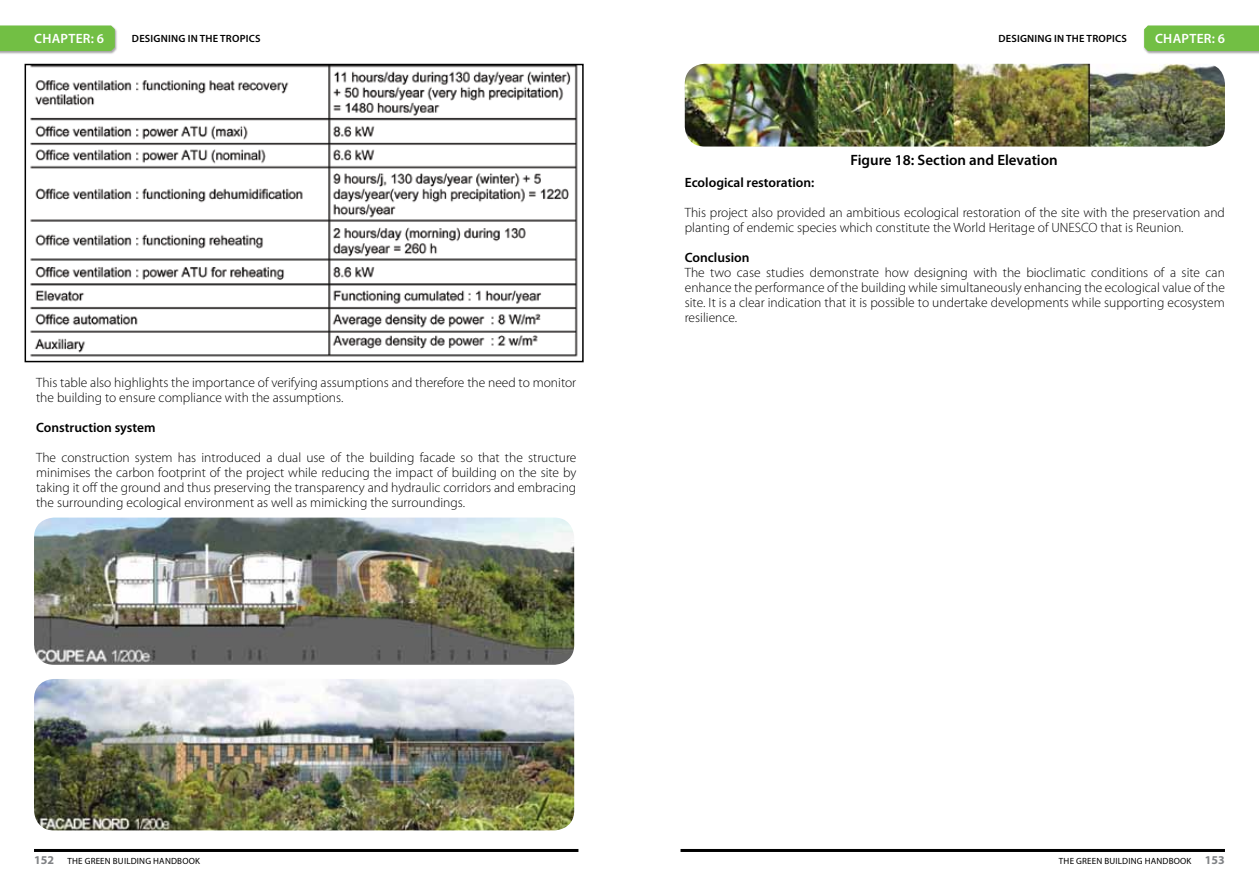
<style>
.page{position:relative;width:1259px;height:893px;background:#fff}
.page>*{position:absolute;margin:0;border:0;box-sizing:border-box;transform-origin:0 0}
.t1{font:600 15px "Myriad Pro";color:#000}
.t2{font:300 13.5px/15px "Myriad Pro";color:#000}
.t3{font:600 13.5px "Myriad Pro";color:#000}
.t4{font:600 13.5px "Myriad Pro";letter-spacing:.02em;color:#fff}
.t5{font:700 12px "Myriad Pro";color:#808285}
.t6{font:600 10.5px "Myriad Pro";letter-spacing:.02em;color:#000}
.t7{font:9px "Myriad Pro";letter-spacing:.02em;color:#000}
.s1{font-weight:700;font-size:12px;color:#808285}
</style>
<div class="page">
<div style="left:0;top:25px;width:118px;height:29px;background:#000;opacity:.35"></div>
<div style="left:0;top:26px;width:115px;height:25px;background:#72bf44"></div>
<div style="left:1143px;top:25px;width:116px;height:29px;background:#000;opacity:.35"></div>
<div style="left:1144px;top:26px;width:115px;height:25px;background:#72bf44"></div>
<hr style="left:680px;top:849px;width:545px;height:3px;background:#000">
<hr style="left:34px;top:849px;width:544px;height:3px;background:#000">
<img style="left:30px;top:67px;width:548px;height:290px">
<div style="left:25px;top:64px;width:558px;height:298px;border:2px solid #000"></div>
<img style="left:34px;top:518px;width:540px;height:147px">
<img style="left:685px;top:64px;width:540px;height:83px">
<img style="left:34px;top:679px;width:540px;height:151px">
<p class="t4" style="left:34px;top:30px;width:71px">chapter: 6</p>
<p class="t6" style="left:132px;top:32px;width:130px">Designing in the tropics</p>
<p class="t6" style="left:998px;top:32px;width:130px">Designing in the tropics</p>
<p class="t4" style="left:1155px;top:30px;width:71px">chapter: 6</p>
<p class="t1" style="left:850px;top:150px;width:209px">Figure 18: Section and Elevation</p>
<p class="t2" style="left:36px;top:375px;width:541px">This table also highlights the importance of verifying assumptions and therefore the need to monitor the building to ensure compliance with the assumptions.</p>
<p class="t3" style="left:36px;top:419px;width:121px">Construction system</p>
<p class="t2" style="left:36px;top:450px;width:542px;text-align:justify">The construction system has introduced a dual use of the building facade so that the structure minimises the carbon footprint of the project while reducing the impact of building on the site by taking it off the ground and thus preserving the transparency and hydraulic corridors and embracing the surrounding ecological environment as well as mimicking the surroundings.</p>
<p class="t3" style="left:685px;top:174px;width:131px">Ecological restoration:</p>
<p class="t2" style="left:685px;top:205px;width:541px">This project also provided an ambitious ecological restoration of the site with the preservation and planting of endemic species which constitute the World Heritage of UNESCO that is Reunion.</p>
<p class="t3" style="left:685px;top:249px;width:66px">Conclusion</p>
<p class="t2" style="left:685px;top:265px;width:542px;text-align:justify">The two case studies demonstrate how designing with the bioclimatic conditions of a site can enhance the performance of the building while simultaneously enhancing the ecological value of the site. It is a clear indication that it is possible to undertake developments while supporting ecosystem resilience.</p>
<p class="t5" style="left:34px;top:852px;width:21px">152</p>
<p class="t7" style="left:67px;top:855px;width:134px">THE GREEN BUILDING HANDBOOK</p>
<p class="t7" style="left:1059px;top:855px;width:167px">THE GREEN BUILDING HANDBOOK <span class="s1">153</span></p>
</div>
